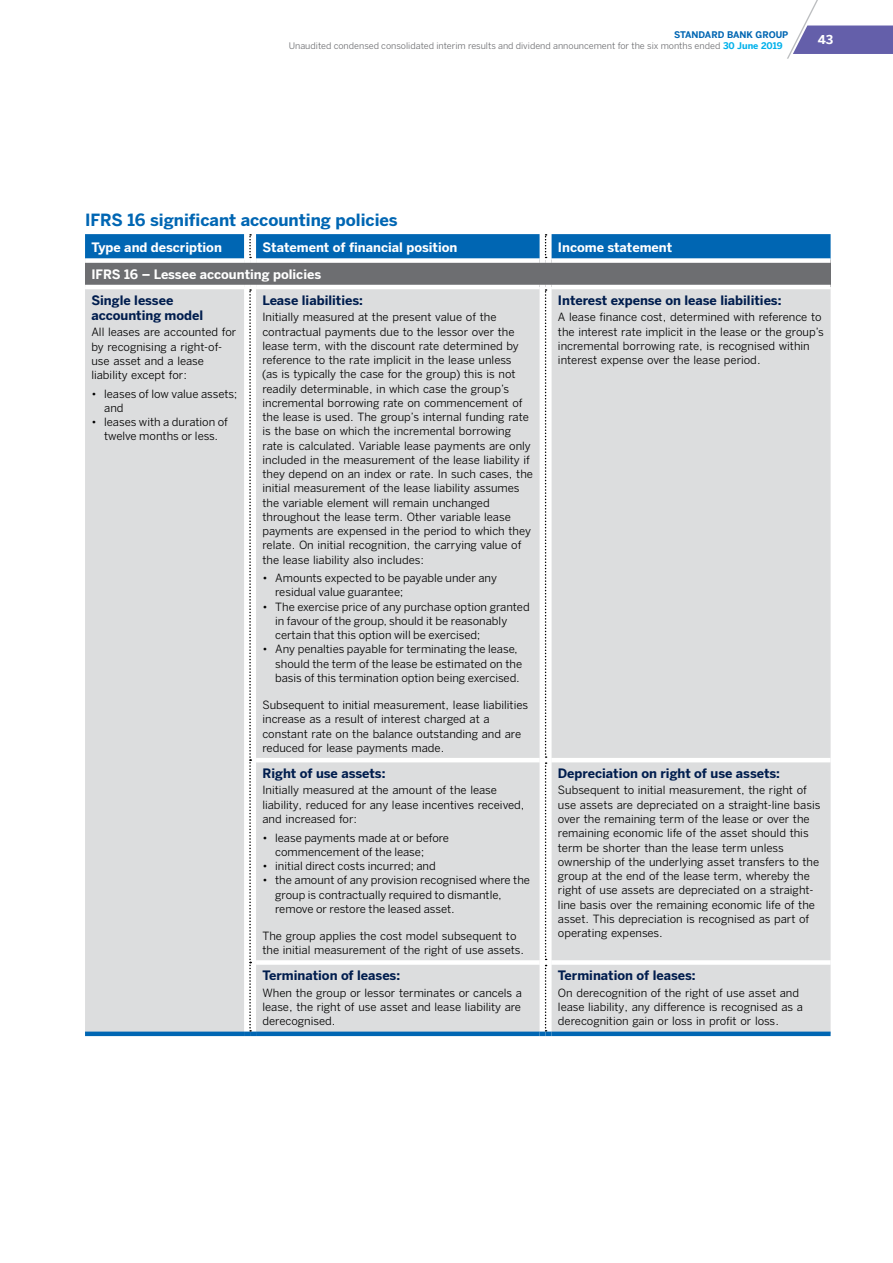
<style>
.page{position:relative;width:893px;height:1263px;background:#fff}
.page>*{position:absolute;margin:0;border:0;box-sizing:border-box;transform-origin:0 0}
.t1{font:700 16.5px "Benton Sans";color:#0066b3}
.t2{font:700 12.75px/15px "Benton Sans";color:#001d4e}
.t3{font:700 12.75px "Benton Sans";color:#fff}
.t4{font:700 12px "Benton Sans";color:#fff}
.t5{font:11.25px/14.2px "Benton Sans";color:#000}
.t6{font:9px/10.8px "Benton Sans";color:#6d6e71}
.s1{font-weight:700;color:#0066b3}
.s2{font-weight:700;color:#00b1eb}
</style>
<div class="page">
<div style="left:85px;top:261px;width:746px;height:26px;background:#6d6e71"></div>
<div style="left:85px;top:289px;width:746px;height:742px;background:#dcddde"></div>
<svg style="left:85px;top:234px;width:746px;height:29px;background:#227abc"></svg>
<div style="left:552px;top:258px;width:279px;height:5px;background:#fff"></div>
<hr style="left:85px;top:285px;width:159px;height:4px;background:#fff">
<hr style="left:256px;top:285px;width:284px;height:4px;background:#fff">
<hr style="left:552px;top:285px;width:279px;height:4px;background:#fff">
<hr style="left:256px;top:758px;width:284px;height:4px;background:#fff">
<hr style="left:552px;top:758px;width:279px;height:4px;background:#fff">
<svg style="left:244px;top:285px;width:12px;height:751px"></svg>
<div style="left:256px;top:960px;width:284px;height:5px;background:#fff"></div>
<div style="left:256px;top:1031px;width:284px;height:5px;background:#0066b3"></div>
<svg style="left:540px;top:285px;width:12px;height:751px"></svg>
<div style="left:552px;top:960px;width:279px;height:5px;background:#fff"></div>
<div style="left:552px;top:1031px;width:279px;height:5px;background:#0066b3"></div>
<div style="left:85px;top:1031px;width:159px;height:5px;background:#0066b3"></div>
<svg style="left:787px;top:0;width:106px;height:59px"></svg>
<p class="t6" style="left:289px;top:29px;width:501px;text-indent:385px"><span class="s1">STANDARD BANK GROUP<br></span>Unaudited condensed consolidated interim results and dividend announcement for the six months ended <span class="s2">30 June 2019</span></p>
<p class="t4" style="left:818px;top:33px;width:17px">43</p>
<h1 class="t1" style="left:85px;top:209px;width:314px">IFRS 16 significant accounting policies</h1>
<p class="t3" style="left:91px;top:239px;width:132px">Type and description</p>
<p class="t3" style="left:262px;top:239px;width:196px">Statement of financial position</p>
<p class="t3" style="left:558px;top:239px;width:116px">Income statement</p>
<p class="t3" style="left:91px;top:266px;width:231px">IFRS 16 – Lessee accounting policies</p>
<p class="t2" style="left:91px;top:293px;width:113px">Single lessee accounting model</p>
<p class="t5" style="left:91px;top:325px;width:146px">All leases are accounted for by recognising a right-of&shy;use asset and a lease liability except for:</p>
<p class="t5" style="left:104px;top:386px;width:135px;text-indent:-13px">• leases of low value assets; and</p>
<p class="t5" style="left:91px;top:415px;width:138px;text-align:center">• leases with a duration of twelve months or less.</p>
<p class="t2" style="left:262px;top:293px;width:102px">Lease liabilities:</p>
<p class="t5" style="left:262px;top:310px;width:272px">Initially measured at the present value of the contractual payments due to the lessor over the lease term, with the discount rate determined by reference to the rate implicit in the lease unless<br>(as is typically the case for the group) this is not readily determinable, in which case the group’s incremental borrowing rate on commencement of the lease is used. The group’s internal funding rate is the base on which the incremental borrowing rate is calculated. Variable lease payments are only included in the measurement of the lease liability if they depend on an index or rate. In such cases, the initial measurement of the lease liability assumes the variable element will remain unchanged throughout the lease term. Other variable lease payments are expensed in the period to which they relate. On initial recognition, the carrying value of the lease liability also includes:</p>
<p class="t5" style="left:275px;top:571px;width:223px;text-indent:-13px">• Amounts expected to be payable under any residual value guarantee;</p>
<p class="t5" style="left:275px;top:599px;width:256px;text-indent:-13px">• The exercise price of any purchase option granted in favour of the group, should it be reasonably certain that this option will be exercised;</p>
<p class="t5" style="left:275px;top:642px;width:248px;text-indent:-13px">• Any penalties payable for terminating the lease, should the term of the lease be estimated on the basis of this termination option being exercised.</p>
<p class="t5" style="left:262px;top:698px;width:267px">Subsequent to initial measurement, lease liabilities increase as a result of interest charged at a constant rate on the balance outstanding and are reduced for lease payments made.</p>
<p class="t2" style="left:558px;top:293px;width:225px">Interest expense on lease liabilities:</p>
<p class="t5" style="left:558px;top:310px;width:267px">A lease finance cost, determined with reference to the interest rate implicit in the lease or the group’s incremental borrowing rate, is recognised within interest expense over the lease period.</p>
<p class="t2" style="left:262px;top:766px;width:125px">Right of use assets:</p>
<p class="t5" style="left:262px;top:783px;width:264px">Initially measured at the amount of the lease liability, reduced for any lease incentives received, and increased for:</p>
<p class="t5" style="left:275px;top:830px;width:175px;text-indent:-13px">• lease payments made at or before commencement of the lease;</p>
<p class="t5" style="left:262px;top:859px;width:175px">• initial direct costs incurred; and</p>
<p class="t5" style="left:275px;top:873px;width:256px;text-indent:-13px">• the amount of any provision recognised where the group is contractually required to dismantle, remove or restore the leased asset.</p>
<p class="t5" style="left:262px;top:928px;width:263px">The group applies the cost model subsequent to the initial measurement of the right of use assets.</p>
<p class="t2" style="left:262px;top:968px;width:139px">Termination of leases:</p>
<p class="t5" style="left:262px;top:985px;width:261px;text-align:justify">When the group or lessor terminates or cancels a lease, the right of use asset and lease liability are derecognised.</p>
<p class="t2" style="left:558px;top:766px;width:224px">Depreciation on right of use assets:</p>
<p class="t5" style="left:558px;top:783px;width:264px">Subsequent to initial measurement, the right of use assets are depreciated on a straight-line basis over the remaining term of the lease or over the remaining economic life of the asset should this term be shorter than the lease term unless ownership of the underlying asset transfers to the group at the end of the lease term, whereby the right of use assets are depreciated on a straight&shy;line basis over the remaining economic life of the asset. This depreciation is recognised as part of operating expenses.</p>
<p class="t2" style="left:558px;top:968px;width:139px">Termination of leases:</p>
<p class="t5" style="left:558px;top:985px;width:247px">On derecognition of the right of use asset and lease liability, any difference is recognised as a derecognition gain or loss in profit or loss.</p>
</div>
